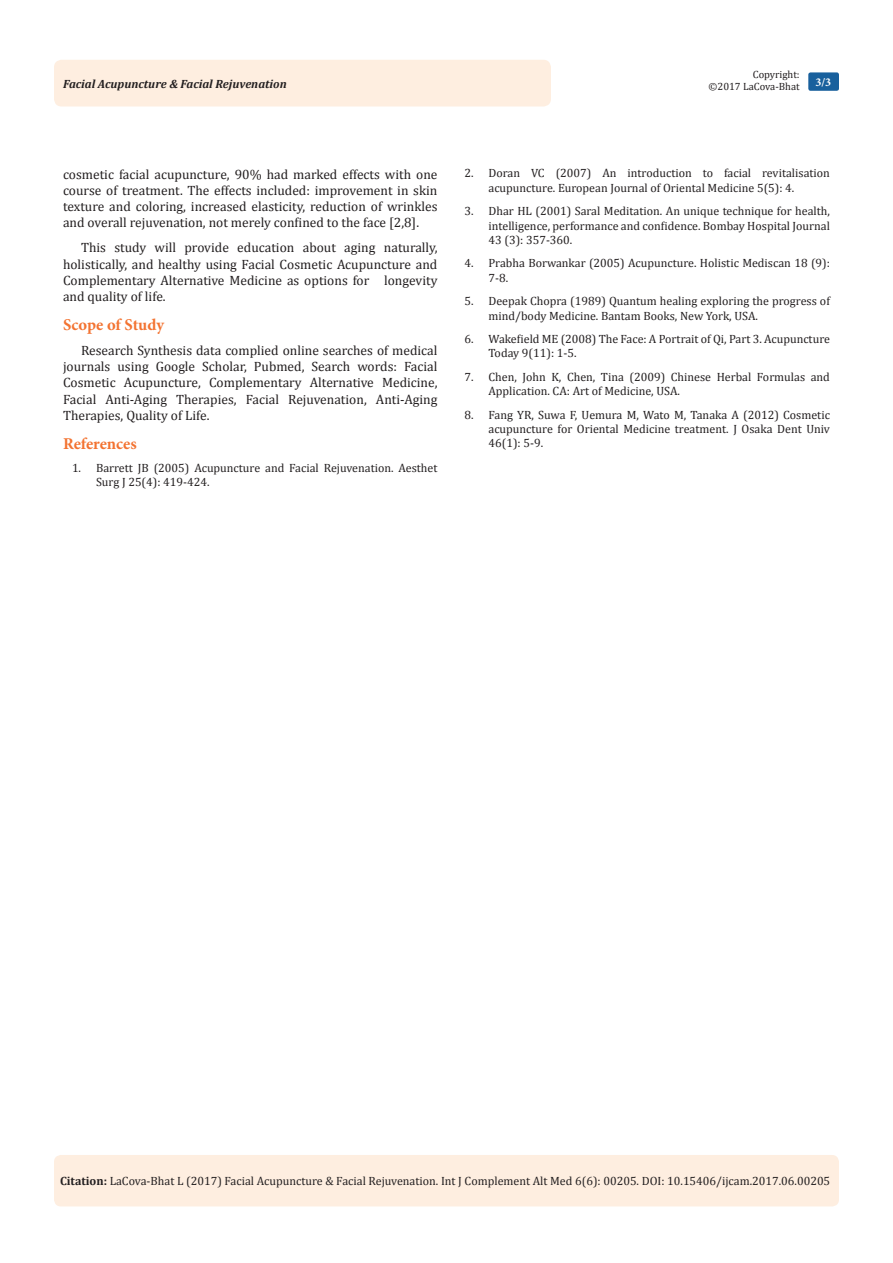
<style>
.page{position:relative;width:893px;height:1263px;background:#fff}
.page>*{position:absolute;margin:0;border:0;box-sizing:border-box;transform-origin:0 0}
.List_Paragraph{font:700 16.5px "Minion Pro";letter-spacing:-.005em;color:#f37331}
.t1{font:13.5px/16.2px "Cambria";color:#231f20;text-align:justify}
.Citation{font:12px/14.4px "Cambria";color:#231f20}
.t2{font:italic 700 12px "Cambria";color:#231f20}
.t3{font:700 12px "Minion Pro";color:#fff}
.t4{font:10.5px/12.6px "Cambria";color:#231f20;text-align:right}
.s1{font-weight:700}
</style>
<div class="page">
<div style="left:54px;top:1155px;width:785px;height:51px;background:#feeee0;border-radius:7px"></div>
<div style="left:54px;top:60px;width:497px;height:46px;background:#feeee0;border-radius:8px"></div>
<div style="left:808px;top:72px;width:31px;height:19px;background:#18609d;border-radius:2px"></div>
<p class="t4" style="left:709px;top:68px;width:93px">Copyright:<br>©2017 LaCova-Bhat</p>
<p class="t2" style="left:63px;top:75px;width:225px">Facial Acupuncture &amp; Facial Rejuvenation</p>
<p class="t3" style="left:815px;top:74px;width:17px">3/3</p>
<p class="t1" style="left:63px;top:166px;width:376px">cosmetic facial acupuncture, 90% had marked effects with one course of treatment. The effects included: improvement in skin texture and coloring, increased elasticity, reduction of wrinkles and overall rejuvenation, not merely confined to the face [2,8].</p>
<p class="t1" style="left:63px;top:240px;width:376px;text-indent:18px">This study will provide education about aging naturally, holistically, and healthy using Facial Cosmetic Acupuncture and Complementary Alternative Medicine as options for longevity and quality of life.</p>
<p class="List_Paragraph" style="left:63px;top:313px;width:103px">Scope of Study</p>
<p class="t1" style="left:63px;top:342px;width:376px;text-indent:18px">Research Synthesis data complied online searches of medical journals using Google Scholar, Pubmed, Search words: Facial Cosmetic Acupuncture, Complementary Alternative Medicine, Facial Anti-Aging Therapies, Facial Rejuvenation, Anti-Aging Therapies, Quality of Life.</p>
<p class="List_Paragraph" style="left:63px;top:432px;width:75px">References</p>
<p class="Citation" style="left:96px;top:461px;width:343px;text-indent:-24px">1. Barrett JB (2005) Acupuncture and Facial Rejuvenation. Aesthet<br>Surg J 25(4): 419-424.</p>
<p class="Citation" style="left:488px;top:166px;width:343px;text-indent:-24px">2. Doran VC (2007) An introduction to facial revitalisation acupuncture. European Journal of Oriental Medicine 5(5): 4.</p>
<p class="Citation" style="left:488px;top:204px;width:343px;text-align:justify;text-indent:-24px">3. Dhar HL (2001) Saral Meditation. An unique technique for health, intelligence, performance and confidence. Bombay Hospital Journal 43 (3): 357-360.</p>
<p class="Citation" style="left:488px;top:256px;width:343px;text-indent:-24px">4. Prabha Borwankar (2005) Acupuncture. Holistic Mediscan 18 (9):<br>7-8.</p>
<p class="Citation" style="left:488px;top:294px;width:343px;text-indent:-24px">5. Deepak Chopra (1989) Quantum healing exploring the progress of mind/body Medicine. Bantam Books, New York, USA.</p>
<p class="Citation" style="left:488px;top:332px;width:343px;text-indent:-24px">6. Wakefield ME (2008) The Face: A Portrait of Qi, Part 3. Acupuncture<br>Today 9(11): 1-5.</p>
<p class="Citation" style="left:488px;top:369px;width:343px;text-indent:-24px">7. Chen, John K, Chen, Tina (2009) Chinese Herbal Formulas and<br>Application. CA: Art of Medicine, USA.</p>
<p class="Citation" style="left:488px;top:407px;width:343px;text-align:justify;text-indent:-24px">8. Fang YR, Suwa F, Uemura M, Wato M, Tanaka A (2012) Cosmetic acupuncture for Oriental Medicine treatment. J Osaka Dent Univ 46(1): 5-9.</p>
<p class="Citation" style="left:60px;top:1174px;width:772px"><span class="s1">Citation:</span> LaCova-Bhat L (2017) Facial Acupuncture &amp; Facial Rejuvenation. Int J Complement Alt Med 6(6): 00205. DOI: 10.15406/ijcam.2017.06.00205</p>
</div>
